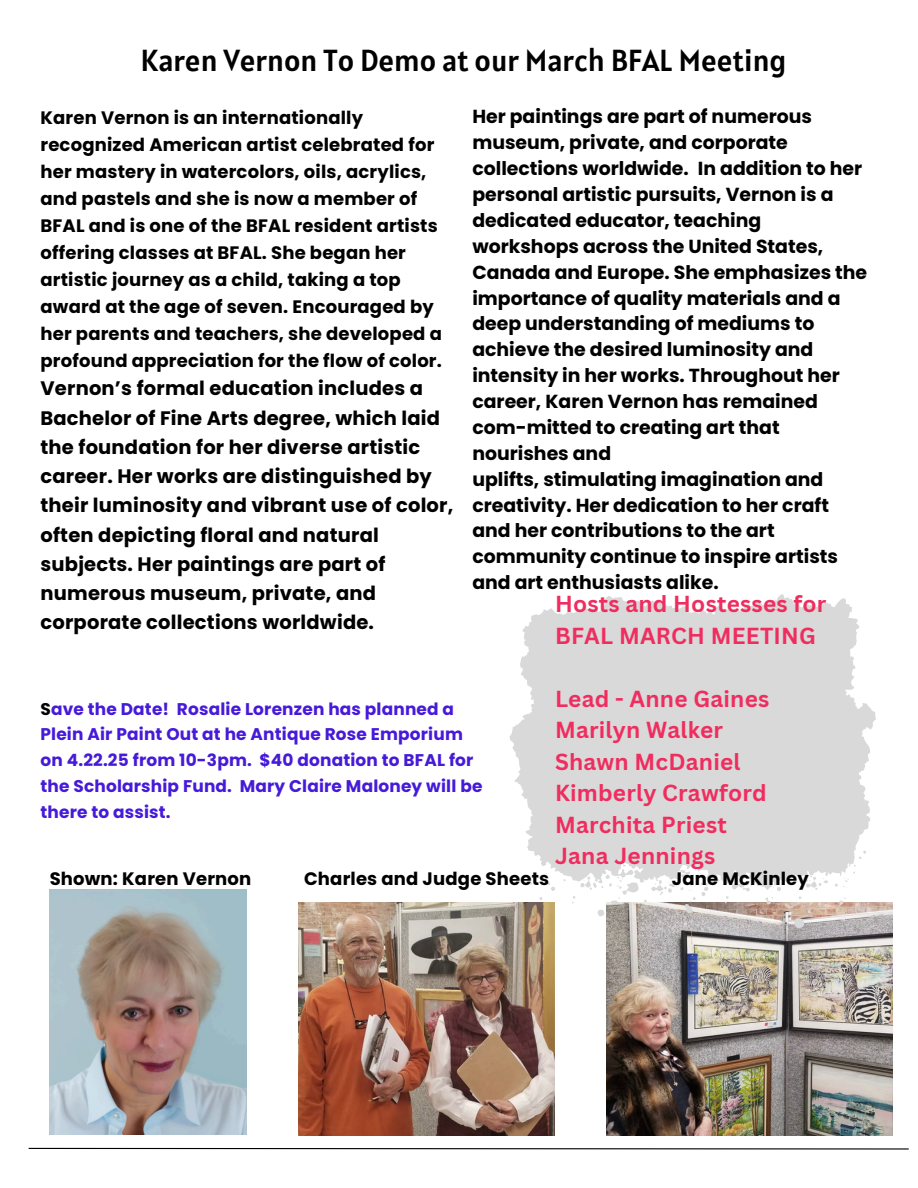
<style>
.page{position:relative;width:918px;height:1188px;background:#fff}
.page>*{position:absolute;margin:0;border:0;box-sizing:border-box;transform-origin:0 0}
.t1{font:30.3px "Alatsi";color:#000}
.t2{font:700 22.65px/31.5px "Canva Sans";letter-spacing:.01em;color:#ef2d5e}
.t3{font:700 19.5px/29.2px "Poppins";letter-spacing:.01em;color:#000}
.t4{font:700 18.9px/25.8px "Poppins";color:#000}
.t5{font:700 18px/27px "Poppins";letter-spacing:.01em;color:#000}
.t6{font:700 16.95px/25.8px "Poppins";letter-spacing:.01em;color:#461ad9}
.s1{color:#000}
</style>
<div class="page">
<svg style="left:28px;top:1147px;width:881px;height:3px"></svg>
<img style="left:606px;top:902px;width:286px;height:233px">
<img style="left:50px;top:890px;width:197px;height:245px">
<img style="left:298px;top:902px;width:257px;height:233px">
<svg style="left:510px;top:594px;width:366px;height:334px;fill:#d9d9d9"></svg>
<h3 class="t1" style="left:140px;top:40px;width:648px">Karen Vernon To Demo at our March BFAL Meeting</h3>
<h2 class="t4" style="left:472px;top:104px;width:396px">Her paintings are part of numerous museum, private, and corporate collections worldwide. In addition to her personal artistic pursuits, Vernon is a dedicated educator, teaching workshops across the United States, Canada and Europe. She emphasizes the importance of quality materials and a deep understanding of mediums to achieve the desired luminosity and intensity in her works. Throughout her career, Karen Vernon has remained com-mitted to creating art that nourishes and<br>uplifts, stimulating imagination and creativity. Her dedication to her craft and her contributions to the art community continue to inspire artists</h2>
<h2 class="t4" style="left:472px;top:570px;width:248px">and art enthusiasts alike.</h2>
<p class="t2" style="left:555px;top:588px;width:273px">Hosts and Hostesses for<br>BFAL MARCH MEETING</p>
<h3 class="t5" style="left:41px;top:105px;width:403px">Karen Vernon is an internationally recognized American artist celebrated for her mastery in watercolors, oils, acrylics, and pastels and she is now a member of BFAL and is one of the BFAL resident artists offering classes at BFAL. She began her artistic journey as a child, taking a top award at the age of seven. Encouraged by her parents and teachers, she developed a profound appreciation for the flow of color.</h3>
<h3 class="t3" style="left:41px;top:374px;width:414px">Vernon’s formal education includes a Bachelor of Fine Arts degree, which laid the foundation for her diverse artistic career. Her works are distinguished by their luminosity and vibrant use of color, often depicting floral and natural subjects. Her paintings are part of numerous museum, private, and corporate collections worldwide.</h3>
<p class="t2" style="left:555px;top:682px;width:216px">Lead - Anne Gaines<br>Marilyn Walker<br>Shawn McDaniel<br>Kimberly Crawford<br>Marchita Priest<br>Jana Jennings</p>
<h3 class="t6" style="left:41px;top:696px;width:443px"><span class="s1">S</span>ave the Date! Rosalie Lorenzen has planned a Plein Air Paint Out at he Antique Rose Emporium on 4.22.25 from 10-3pm. $40 donation to BFAL for the Scholarship Fund. Mary Claire Maloney will be there to assist.</h3>
<p class="t5" style="left:50px;top:865px;width:203px">Shown: Karen Vernon</p>
<p class="t5" style="left:304px;top:865px;width:247px">Charles and Judge Sheets</p>
<p class="t5" style="left:672px;top:865px;width:138px">Jane McKinley</p>
</div>
